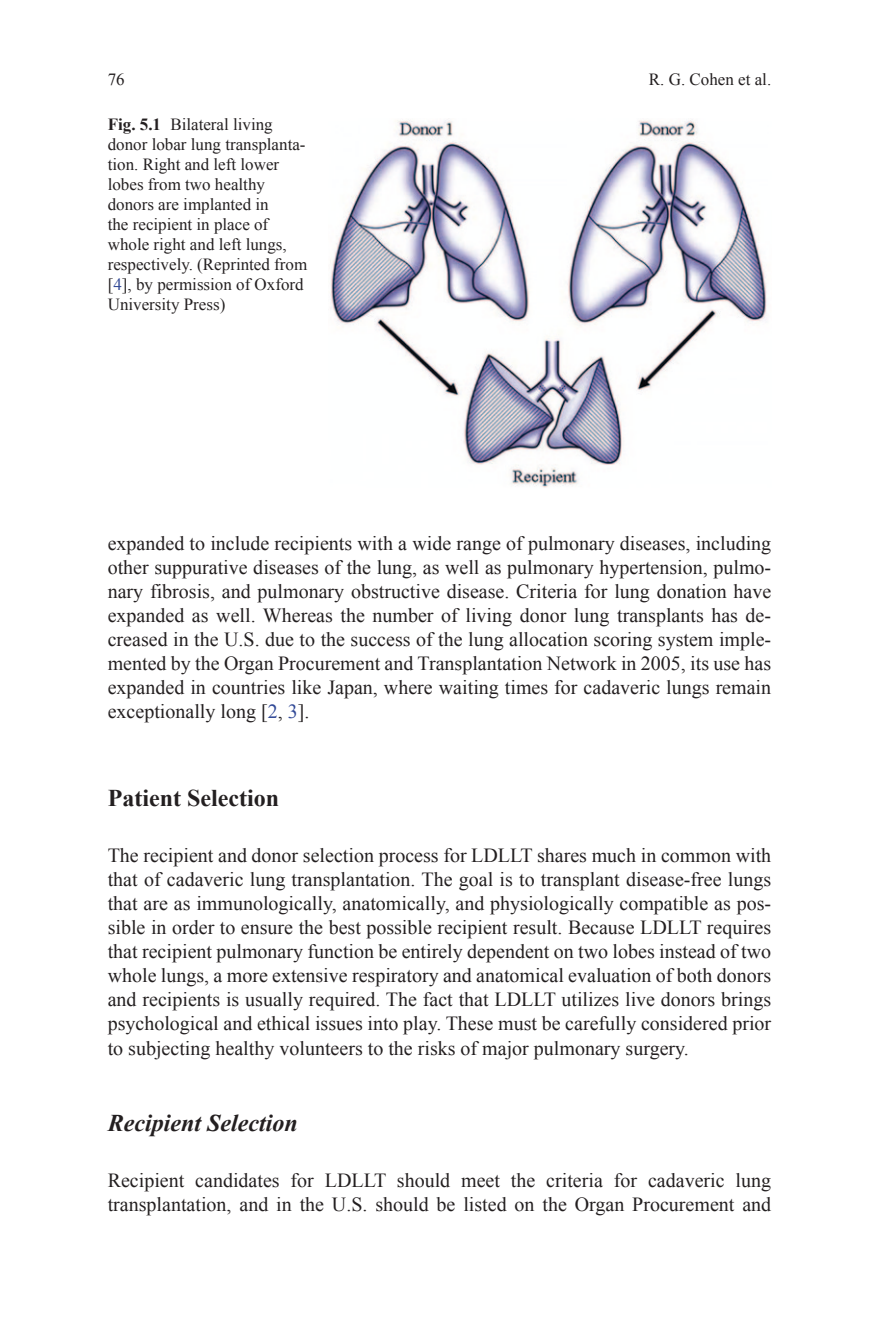
<style>
.page{position:relative;width:879px;height:1333px;background:#fff}
.page>*{position:absolute;margin:0;border:0;box-sizing:border-box;transform-origin:0 0}
.t1{font:italic 700 24px "Times New Roman";color:#231f20}
.t2{font:700 24px "Times New Roman";color:#231f20}
.t3{font:20px/24px "Times New Roman";color:#231f20;text-align:justify}
.t4{font:17px/20px "Times New Roman";color:#231f20}
.s1{font-weight:700}
.s2{color:#324a97}
</style>
<div class="page">
<img style="left:330px;top:120px;width:437px;height:368px">
<p class="t4" style="left:108px;top:69px;width:18px">76</p>
<p class="t4" style="left:649px;top:69px;width:124px">R. G. Cohen et al.</p>
<p class="t4" style="left:108px;top:114px;width:201px"><span class="s1">Fig. 5.1</span> Bilateral living donor lobar lung transplanta&shy;tion. Right and left lower lobes from two healthy donors are implanted in<br>the recipient in place of whole right and left lungs, respectively. (Reprinted from [<span class="s2">4</span>], by permission of Oxford<br>University Press)</p>
<p class="t3" style="left:108px;top:531px;width:665px">expanded to include recipients with a wide range of pulmonary diseases, including other suppurative diseases of the lung, as well as pulmonary hypertension, pulmo&shy;nary fibrosis, and pulmonary obstructive disease. Criteria for lung donation have expanded as well. Whereas the number of living donor lung transplants has de&shy;creased in the U.S. due to the success of the lung allocation scoring system imple&shy;mented by the Organ Procurement and Transplantation Network in 2005, its use has expanded in countries like Japan, where waiting times for cadaveric lungs remain exceptionally long [<span class="s2">2</span>, <span class="s2">3</span>].</p>
<p class="t2" style="left:108px;top:781px;width:173px">Patient Selection</p>
<p class="t3" style="left:108px;top:843px;width:665px">The recipient and donor selection process for LDLLT shares much in common with that of cadaveric lung transplantation. The goal is to transplant disease-free lungs that are as immunologically, anatomically, and physiologically compatible as pos&shy;sible in order to ensure the best possible recipient result. Because LDLLT requires that recipient pulmonary function be entirely dependent on two lobes instead of two whole lungs, a more extensive respiratory and anatomical evaluation of both donors and recipients is usually required. The fact that LDLLT utilizes live donors brings psychological and ethical issues into play. These must be carefully considered prior to subjecting healthy volunteers to the risks of major pulmonary surgery.</p>
<p class="t1" style="left:108px;top:1105px;width:192px">Recipient Selection</p>
<p class="t3" style="left:108px;top:1167px;width:665px">Recipient candidates for LDLLT should meet the criteria for cadaveric lung transplantation, and in the U.S. should be listed on the Organ Procurement and</p>
</div>
